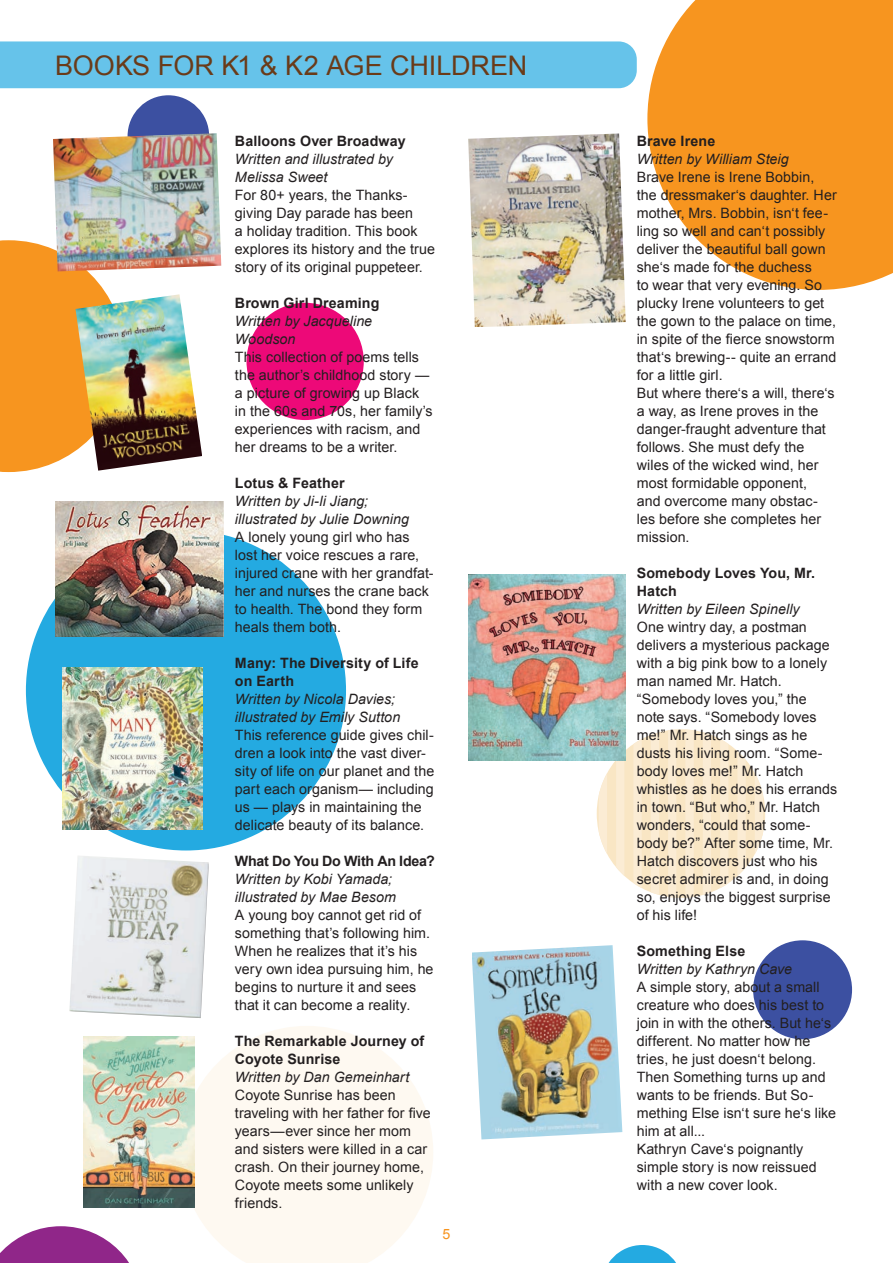
<style>
.page{position:relative;width:893px;height:1263px;background:#fff}
.page>*{position:absolute;margin:0;border:0;box-sizing:border-box;transform-origin:0 0}
.t1{font:27px "Arial";letter-spacing:-.005em;color:#6a3b19}
.t2{font:14.25px/18px "Arial";letter-spacing:.005em;color:#231f20}
.t3{font:italic 14.25px/18px "Arial";letter-spacing:.005em;color:#231f20}
.t4{font:700 14.25px/18px "Arial";letter-spacing:.01em;color:#231f20}
.t5{font:700 14.25px "Arial";letter-spacing:-.02em;color:#231f20}
.t6{font:14.25px "Arial";color:#f7931d}
</style>
<div class="page">
<div style="left:0;top:41px;width:637px;height:47px;background:#66c3ea"></div>
<svg style="left:194px;top:1026px;width:239px;height:237px;fill:#fef9f1"></svg>
<div style="left:26px;top:530px;width:320px;height:320px;background:#24aae1;border-radius:50%"></div>
<div style="left:0;top:240px;width:107px;height:232px;background:#f7951f"></div>
<div style="left:246px;top:303px;width:118px;height:117px;background:#ed0978;border-radius:50%"></div>
<div style="left:753px;top:940px;width:99px;height:99px;background:#3c50a1;border-radius:50%"></div>
<div style="left:128px;top:95px;width:81px;height:82px;background:#3c50a1;border-radius:50%"></div>
<div style="left:597px;top:729px;width:168px;height:169px;background:#f9e6c4;border-radius:50%"></div>
<svg style="left:720px;top:739px;width:8px;height:149px"></svg>
<svg style="left:703px;top:732px;width:8px;height:163px"></svg>
<div style="left:685px;top:729px;width:9px;height:169px;background:#fbecd4"></div>
<svg style="left:737px;top:751px;width:9px;height:125px"></svg>
<svg style="left:755px;top:773px;width:8px;height:81px"></svg>
<svg style="left:651px;top:732px;width:8px;height:163px"></svg>
<svg style="left:599px;top:773px;width:8px;height:81px"></svg>
<svg style="left:616px;top:760px;width:8px;height:116px"></svg>
<svg style="left:633px;top:739px;width:9px;height:149px"></svg>
<svg style="left:668px;top:729px;width:8px;height:169px"></svg>
<svg style="left:647px;top:0;width:246px;height:290px;background:#f7a139"></svg>
<svg style="left:0;top:1226px;width:129px;height:37px"></svg>
<svg style="left:608px;top:1245px;width:68px;height:18px"></svg>
<img style="left:55px;top:502px;width:168px;height:135px">
<img style="left:84px;top:1036px;width:110px;height:172px">
<img style="left:468px;top:133px;width:158px;height:194px">
<img style="left:69px;top:856px;width:140px;height:162px">
<img style="left:75px;top:294px;width:127px;height:177px">
<img style="left:472px;top:945px;width:150px;height:194px">
<img style="left:53px;top:133px;width:168px;height:138px">
<img style="left:468px;top:575px;width:158px;height:185px">
<img style="left:62px;top:667px;width:140px;height:162px">
<h1 class="t1" style="left:55px;top:48px;width:473px">BOOKS FOR K1 &amp; K2 AGE CHILDREN</h1>
<p class="t4" style="left:235px;top:133px;width:172px">Balloons Over Broadway</p>
<p class="t3" style="left:235px;top:151px;width:159px">Written and illustrated by<br>Melissa Sweet</p>
<p class="t2" style="left:235px;top:187px;width:202px">For 80+ years, the Thanks&shy;giving Day parade has been<br>a holiday tradition. This book explores its history and the true story of its original puppeteer.</p>
<p class="t4" style="left:235px;top:295px;width:146px">Brown Girl Dreaming</p>
<p class="t3" style="left:235px;top:313px;width:139px">Written by Jacqueline<br>Woodson</p>
<p class="t2" style="left:235px;top:349px;width:199px">This collection of poems tells the author’s childhood story — a picture of growing up Black in the 60s and 70s, her family’s experiences with racism, and her dreams to be a writer.</p>
<p class="t4" style="left:235px;top:475px;width:111px">Lotus &amp; Feather</p>
<p class="t3" style="left:235px;top:493px;width:175px">Written by Ji-li Jiang; illustrated by Julie Downing</p>
<p class="t2" style="left:235px;top:529px;width:200px">A lonely young girl who has lost her voice rescues a rare, injured crane with her grandfat&shy;her and nurses the crane back to health. The bond they form heals them both.</p>
<p class="t4" style="left:235px;top:655px;width:185px">Many: The Diversity of Life on Earth</p>
<p class="t3" style="left:235px;top:691px;width:167px">Written by Nicola Davies; illustrated by Emily Sutton</p>
<p class="t2" style="left:235px;top:727px;width:201px">This reference guide gives chil&shy;dren a look into the vast diver&shy;sity of life on our planet and the part each organism— including us — plays in maintaining the delicate beauty of its balance.</p>
<p class="t5" style="left:235px;top:852px;width:202px">What Do You Do With An Idea?</p>
<p class="t3" style="left:235px;top:871px;width:163px">Written by Kobi Yamada; illustrated by Mae Besom</p>
<p class="t2" style="left:235px;top:906px;width:200px">A young boy cannot get rid of something that’s following him.<br>When he realizes that it’s his very own idea pursuing him, he begins to nurture it and sees that it can become a reality.</p>
<p class="t4" style="left:235px;top:1033px;width:191px">The Remarkable Journey of<br>Coyote Sunrise</p>
<p class="t3" style="left:235px;top:1069px;width:176px">Written by Dan Gemeinhart</p>
<p class="t2" style="left:235px;top:1086px;width:197px">Coyote Sunrise has been traveling with her father for five years—ever since her mom and sisters were killed in a car crash. On their journey home,<br>Coyote meets some unlikely friends.</p>
<p class="t6" style="left:442px;top:1225px;width:9px">5</p>
<p class="t4" style="left:637px;top:133px;width:80px">Brave Irene</p>
<p class="t3" style="left:637px;top:151px;width:153px">Written by William Steig</p>
<p class="t2" style="left:637px;top:168px;width:201px">Brave Irene is Irene Bobbin, the dressmaker‘s daughter. Her mother, Mrs. Bobbin, isn‘t fee&shy;ling so well and can‘t possibly deliver the beautiful ball gown she‘s made for the duchess<br>to wear that very evening. So plucky Irene volunteers to get the gown to the palace on time, in spite of the fierce snowstorm that‘s brewing-- quite an errand for a little girl.<br>But where there‘s a will, there‘s a way, as Irene proves in the danger-fraught adventure that follows. She must defy the wiles of the wicked wind, her most formidable opponent,<br>and overcome many obstac&shy;les before she completes her mission.</p>
<p class="t4" style="left:637px;top:565px;width:180px">Somebody Loves You, Mr.<br>Hatch</p>
<p class="t3" style="left:637px;top:600px;width:164px">Written by Eileen Spinelly</p>
<p class="t2" style="left:637px;top:618px;width:202px">One wintry day, a postman delivers a mysterious package with a big pink bow to a lonely man named Mr. Hatch. “Somebody loves you,” the note says. “Somebody loves me!” Mr. Hatch sings as he dusts his living room. “Some&shy;body loves me!” Mr. Hatch whistles as he does his errands in town. “But who,” Mr. Hatch wonders, “could that some&shy;body be?” After some time, Mr.<br>Hatch discovers just who his secret admirer is and, in doing so, enjoys the biggest surprise of his life!</p>
<p class="t4" style="left:637px;top:943px;width:110px">Something Else</p>
<p class="t3" style="left:637px;top:960px;width:157px">Written by Kathryn Cave</p>
<p class="t2" style="left:637px;top:978px;width:201px">A simple story, about a small creature who does his best to join in with the others. But he‘s different. No matter how he tries, he just doesn‘t belong.<br>Then Something turns up and wants to be friends. But So&shy;mething Else isn‘t sure he‘s like him at all...<br>Kathryn Cave‘s poignantly simple story is now reissued with a new cover look.</p>
</div>
